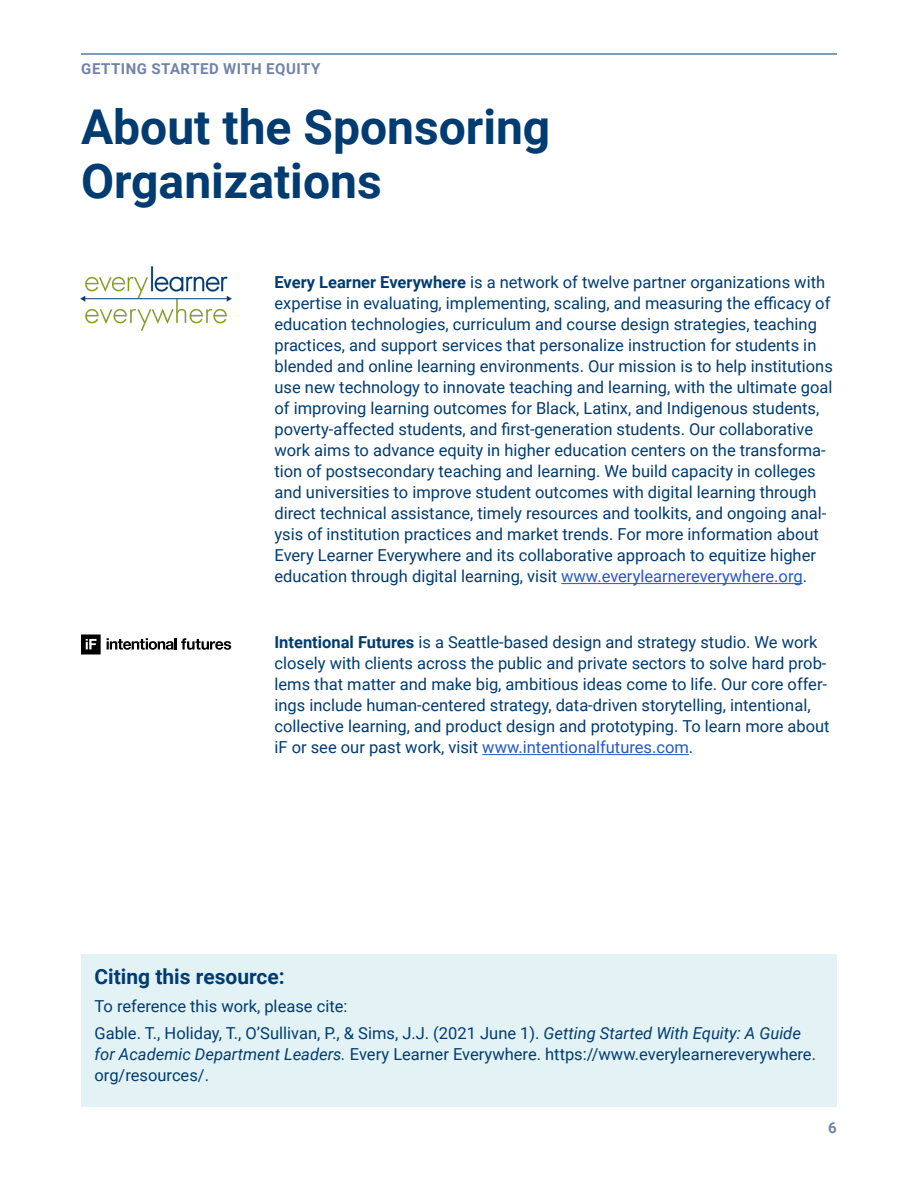
<style>
.page{position:relative;width:918px;height:1188px;background:#fff}
.page>*{position:absolute;margin:0;border:0;box-sizing:border-box;transform-origin:0 0}
.H2_-_intro_pages{font:700 48px/54px "Roboto";color:#003c71}
.P_-_citing_this_reso{font:700 21px "Roboto";color:#003c71}
.P_-_body{font:16.5px/21px "Roboto";color:#003c71}
.P_-_body-2{font:16.5px "Roboto";color:#2657cc}
.P_-_body_space_after{font:16.5px "Roboto";color:#003c71}
.t1{font:700 15px "Roboto";letter-spacing:.035em;color:#7183a8}
.s1{font-weight:700}
.s2{color:#2657cc}
.s3{color:#003c71}
.s4{font-style:italic}
</style>
<div class="page">
<hr style="left:81px;top:54px;width:756px;height:1px;background:#003c71">
<hr style="left:561px;top:583px;width:242px;height:1px;background:#2657cc">
<div style="left:81px;top:955px;width:756px;height:152px;background:#e3f3f5"></div>
<hr style="left:482px;top:754px;width:207px;height:1px;background:#2657cc">
<svg style="left:107px;top:638px;width:124px;height:12px"></svg>
<svg style="left:81px;top:634px;width:20px;height:20px"></svg>
<img style="left:81px;top:266px;width:150px;height:65px">
<p class="t1" style="left:81px;top:58px;width:241px">GETTING STARTED WITH EQUITY</p>
<h2 class="H2_-_intro_pages" style="left:81px;top:98px;width:471px">About the Sponsoring<br>Organizations</h2>
<p class="P_-_body" style="left:274px;top:271px;width:560px"><span class="s1">Every Learner Everywhere</span> is a network of twelve partner organizations with expertise in evaluating, implementing, scaling, and measuring the efficacy of education technologies, curriculum and course design strategies, teaching practices, and support services that personalize instruction for students in blended and online learning environments. Our mission is to help institutions use new technology to innovate teaching and learning, with the ultimate goal of improving learning outcomes for Black, Latinx, and Indigenous students, poverty-affected students, and first-generation students. Our collaborative work aims to advance equity in higher education centers on the transforma&shy;tion of postsecondary teaching and learning. We build capacity in colleges and universities to improve student outcomes with digital learning through direct technical assistance, timely resources and toolkits, and ongoing anal&shy;ysis of institution practices and market trends. For more information about Every Learner Everywhere and its collaborative approach to equitize higher education through digital learning, visit <span class="s2">www.everylearnereverywhere.org</span>.</p>
<p class="P_-_body" style="left:274px;top:631px;width:545px"><span class="s1">Intentional Futures</span> is a Seattle-based design and strategy studio. We work</p>
<p class="P_-_body" style="left:274px;top:652px;width:554px">closely with clients across the public and private sectors to solve hard prob-</p>
<p class="P_-_body" style="left:274px;top:673px;width:554px">lems that matter and make big, ambitious ideas come to life. Our core offer-</p>
<p class="P_-_body" style="left:274px;top:694px;width:538px">ings include human-centered strategy, data-driven storytelling, intentional,</p>
<p class="P_-_body" style="left:274px;top:715px;width:557px">collective learning, and product design and prototyping. To learn more about</p>
<p class="P_-_body-2" style="left:274px;top:736px;width:420px"><span class="s3">iF or see our past work, visit</span> www.intentionalfutures.com<span class="s3">.</span></p>
<p class="P_-_citing_this_reso" style="left:94px;top:962px;width:192px">Citing this resource:</p>
<p class="P_-_body_space_after" style="left:94px;top:994px;width:255px">To reference this work, please cite:</p>
<p class="P_-_body" style="left:94px;top:1022px;width:723px">Gable. T., Holiday, T., O’Sullivan, P., &amp; Sims, J.J. (2021 June 1). <span class="s4">Getting Started With Equity: A Guide for Academic Department Leaders.</span> Every Learner Everywhere. https://www.everylearnereverywhere. org/resources/.</p>
<p class="t1" style="left:828px;top:1117px;width:10px">6</p>
</div>
